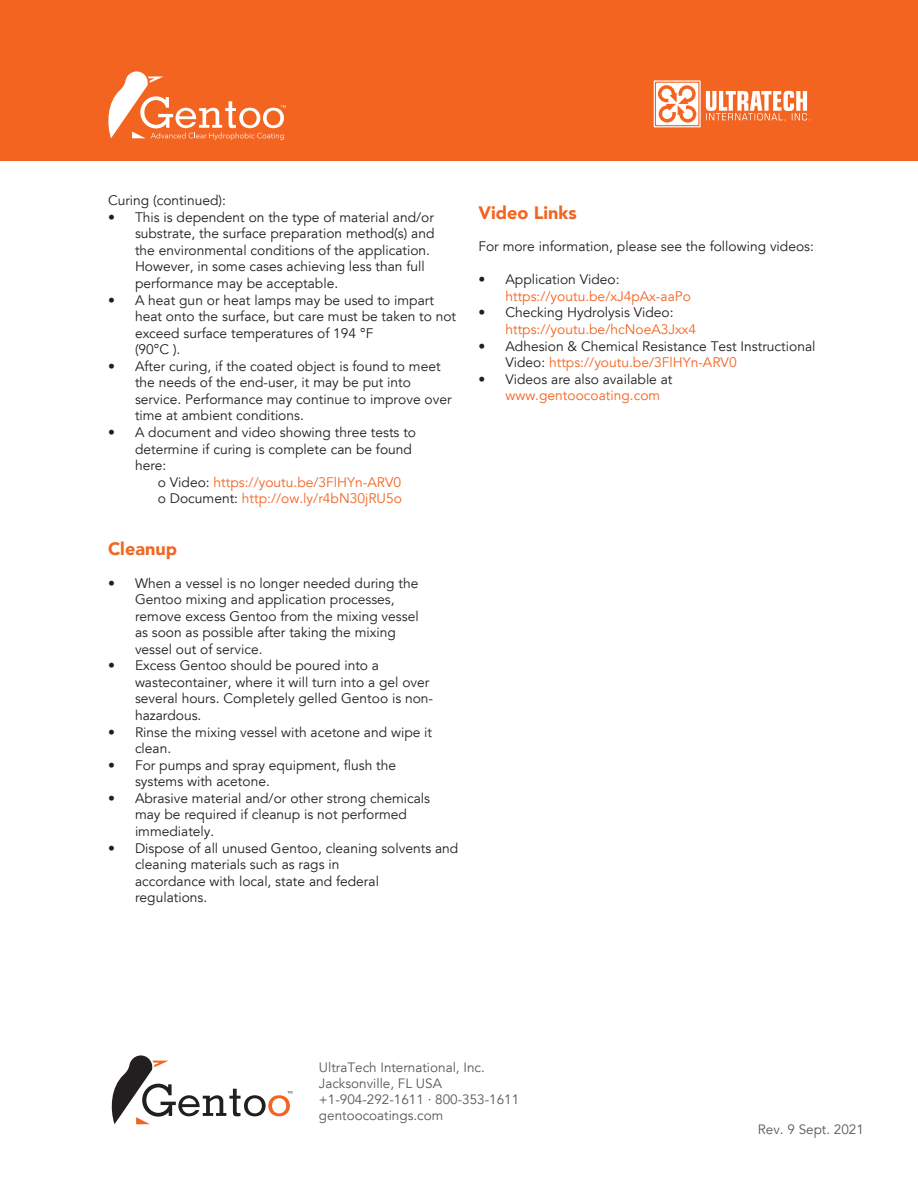
<style>
.page{position:relative;width:918px;height:1188px;background:#fff}
.page>*{position:absolute;margin:0;border:0;box-sizing:border-box;transform-origin:0 0}
.t1{font:900 18px "Avenir";color:#f06622}
.t2{font:13.8px/16.5px "Avenir";color:#231f20}
.t3{font:13.8px/16.5px "Avenir";color:#f36421}
.t4{font:13.5px "Avenir";color:#57585a}
.s1{color:#231f20}
.s2{color:#f36421}
</style>
<div class="page">
<div style="left:0;top:0;width:918px;height:160px;background:#f36421"></div>
<svg style="left:108px;top:71px;width:178px;height:69px"></svg>
<svg style="left:654px;top:80px;width:156px;height:47px"></svg>
<svg style="left:111px;top:1055px;width:181px;height:69px"></svg>
<p class="t2" style="left:108px;top:193px;width:120px">Curing (continued):</p>
<p class="t2" style="left:135px;top:210px;width:301px;text-indent:-27px">• This is dependent on the type of material and/or substrate, the surface preparation method(s) and the environmental conditions of the application.<br>However, in some cases achieving less than full performance may be acceptable.</p>
<p class="t2" style="left:135px;top:293px;width:323px;text-indent:-27px">• A heat gun or heat lamps may be used to impart heat onto the surface, but care must be taken to not exceed surface temperatures of 194 °F<br>(90°C ).</p>
<p class="t2" style="left:135px;top:359px;width:318px;text-indent:-27px">• After curing, if the coated object is found to meet the needs of the end-user, it may be put into service. Performance may continue to improve over time at ambient conditions.</p>
<p class="t2" style="left:135px;top:425px;width:283px;text-indent:-27px">• A document and video showing three tests to determine if curing is complete can be found here:</p>
<p class="t3" style="left:158px;top:475px;width:245px"><span class="s1">o Video:</span> https://youtu.be/3FlHYn-ARV0</p>
<p class="t3" style="left:158px;top:492px;width:246px"><span class="s1">o Document:</span> http://ow.ly/r4bN30jRU5o</p>
<p class="t1" style="left:108px;top:541px;width:71px">Cleanup</p>
<p class="t2" style="left:135px;top:576px;width:285px;text-indent:-27px">• When a vessel is no longer needed during the Gentoo mixing and application processes, remove excess Gentoo from the mixing vessel as soon as possible after taking the mixing vessel out of service.</p>
<p class="t2" style="left:135px;top:659px;width:300px;text-indent:-27px">• Excess Gentoo should be poured into a wastecontainer, where it will turn into a gel over several hours. Completely gelled Gentoo is non&shy;hazardous.</p>
<p class="t2" style="left:135px;top:725px;width:299px;text-indent:-27px">• Rinse the mixing vessel with acetone and wipe it clean.</p>
<p class="t2" style="left:135px;top:758px;width:263px;text-indent:-27px">• For pumps and spray equipment, flush the systems with acetone.</p>
<p class="t2" style="left:135px;top:791px;width:297px;text-indent:-27px">• Abrasive material and/or other strong chemicals may be required if cleanup is not performed immediately.</p>
<p class="t2" style="left:135px;top:841px;width:325px;text-indent:-27px">• Dispose of all unused Gentoo, cleaning solvents and cleaning materials such as rags in<br>accordance with local, state and federal<br>regulations.</p>
<p class="t1" style="left:478px;top:204px;width:100px">Video Links</p>
<p class="t2" style="left:478px;top:239px;width:337px">For more information, please see the following videos:</p>
<p class="t3" style="left:505px;top:273px;width:187px;text-indent:-27px"><span class="s1">• Application Video: </span>https://youtu.be/xJ4pAx-aaPo</p>
<p class="t3" style="left:505px;top:306px;width:192px;text-indent:-27px"><span class="s1">• Checking Hydrolysis Video: </span>https://youtu.be/hcNoeA3Jxx4</p>
<p class="t2" style="left:505px;top:339px;width:312px;text-indent:-27px">• Adhesion &amp; Chemical Resistance Test Instructional<br>Video: <span class="s2">https://youtu.be/3FlHYn-ARV0</span></p>
<p class="t2" style="left:505px;top:372px;width:169px;text-indent:-27px">• Videos are also available at <span class="s2">www.gentoocoating.com</span></p>
<p class="t4" style="left:319px;top:1061px;width:167px">UltraTech International, Inc.</p>
<p class="t4" style="left:319px;top:1077px;width:125px">Jacksonville, FL USA</p>
<p class="t4" style="left:319px;top:1093px;width:202px">+1-904-292-1611 · 800-353-1611</p>
<p class="t4" style="left:319px;top:1110px;width:126px">gentoocoatings.com</p>
<p class="t4" style="left:758px;top:1124px;width:108px">Rev. 9 Sept. 2021</p>
</div>
